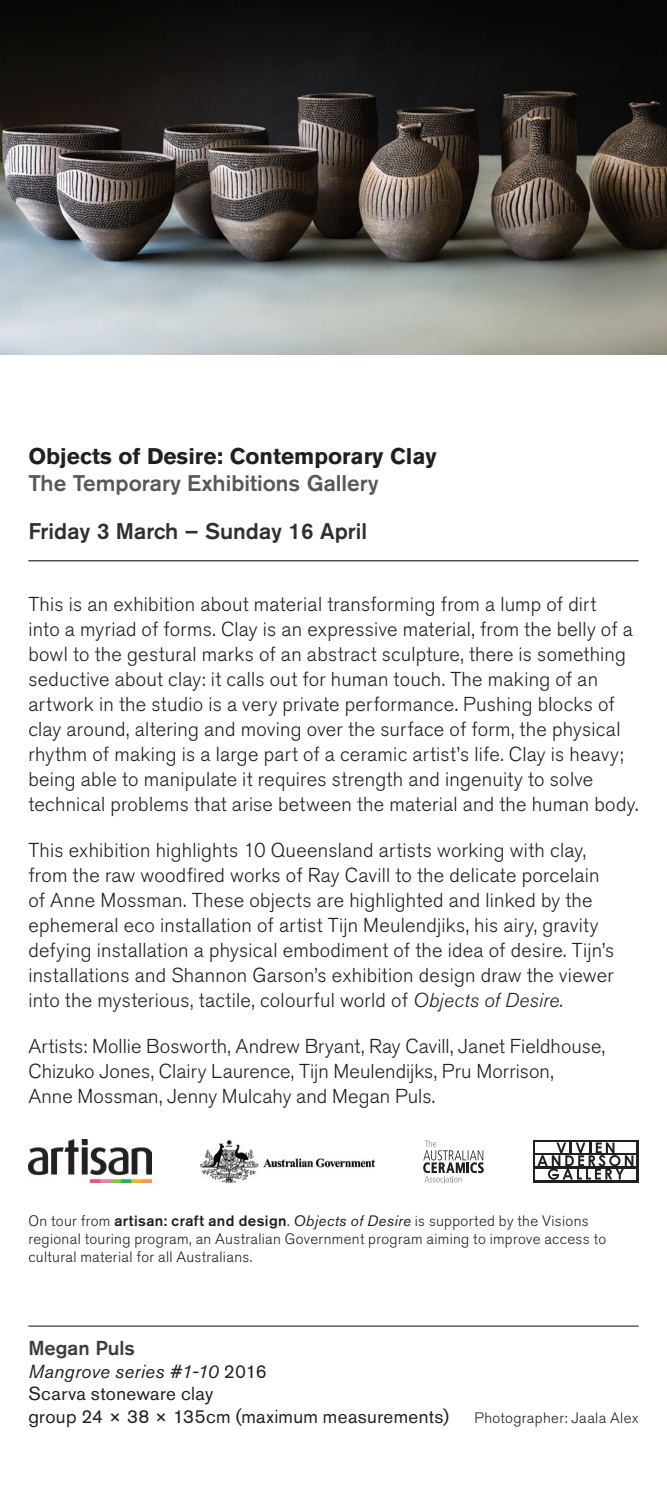
<style>
.page{position:relative;width:667px;height:1489px;background:#fff}
.page>*{position:absolute;margin:0;border:0;box-sizing:border-box;transform-origin:0 0}
.exhibit{font:700 22.5px "Akzidenz Grotesk BQ";color:#231f20}
.gallery{font:500 22.5px "Akzidenz Grotesk BQ";color:#57585a}
.date{font:500 22.5px "Akzidenz Grotesk BQ";color:#312f30}
.body{font:300 20px/25px "Akzidenz Grotesk BQ";letter-spacing:.01em;color:#231f20}
.artist{font:500 20px "Akzidenz Grotesk BQ";color:#3e3e3f}
.details{font:18.75px "Akzidenz Grotesk BQ";letter-spacing:.02em;color:#231f20}
.details-2{font:italic 18.75px "Akzidenz Grotesk BQ";letter-spacing:.015em;color:#231f20}
.acknowledgement{font:300 15px/18px "Akzidenz Grotesk BQ";letter-spacing:.025em;color:#231f20}
.details-3{font:300 15px "Akzidenz Grotesk BQ";letter-spacing:.025em;color:#231f20}
.s1{font-style:italic}
.s2{font-weight:500}
.s3{font-weight:400;font-style:italic}
.s4{font-style:normal}
</style>
<div class="page">
<hr style="left:28px;top:1325px;width:610px;height:1px;background:#3e3e3f">
<svg style="left:423px;top:1140px;width:60px;height:42px"></svg>
<svg style="left:533px;top:1140px;width:105px;height:42px"></svg>
<div style="left:535px;top:1142px;width:100px;height:11px;background:#fff"></div>
<svg style="left:535px;top:1155px;width:100px;height:10px"></svg>
<div style="left:534px;top:1168px;width:101px;height:11px;background:#fff"></div>
<svg style="left:537px;top:1142px;width:96px;height:37px"></svg>
<img style="left:28px;top:1139px;width:123px;height:43px">
<img style="left:200px;top:1139px;width:174px;height:43px">
<hr style="left:28px;top:560px;width:610px;height:1px;background:#312f30">
<img style="left:0;top:0;width:666px;height:354px">
<p class="exhibit" style="left:28px;top:442px;width:409px">Objects of Desire: Contemporary Clay</p>
<p class="gallery" style="left:28px;top:469px;width:351px">The Temporary Exhibitions Gallery</p>
<p class="date" style="left:28px;top:517px;width:340px">Friday 3 March – Sunday 16 April</p>
<p class="body" style="left:28px;top:591px;width:611px">This is an exhibition about material transforming from a lump of dirt<br>into a myriad of forms. Clay is an expressive material, from the belly of a bowl to the gestural marks of an abstract sculpture, there is something seductive about clay: it calls out for human touch. The making of an artwork in the studio is a very private performance. Pushing blocks of clay around, altering and moving over the surface of form, the physical rhythm of making is a large part of a ceramic artist’s life. Clay is heavy; being able to manipulate it requires strength and ingenuity to solve technical problems that arise between the material and the human body.</p>
<p class="body" style="left:28px;top:838px;width:587px">This exhibition highlights 10 Queensland artists working with clay, from the raw woodfired works of Ray Cavill to the delicate porcelain of Anne Mossman. These objects are highlighted and linked by the ephemeral eco installation of artist Tijn Meulendjiks, his airy, gravity defying installation a physical embodiment of the idea of desire. Tijn’s installations and Shannon Garson’s exhibition design draw the viewer into the mysterious, tactile, colourful world of <span class="s1">Objects of Desire</span>.</p>
<p class="body" style="left:28px;top:1034px;width:578px">Artists: Mollie Bosworth, Andrew Bryant, Ray Cavill, Janet Fieldhouse,<br>Chizuko Jones, Clairy Laurence, Tijn Meulendijks, Pru Morrison,<br>Anne Mossman, Jenny Mulcahy and Megan Puls.</p>
<p class="acknowledgement" style="left:28px;top:1211px;width:579px">On tour from <span class="s2">artisan: craft and design</span>. <span class="s3">Objects of Desire</span> is supported by the Visions regional touring program, an Australian Government program aiming to improve access to cultural material for all Australians.</p>
<p class="artist" style="left:28px;top:1335px;width:108px">Megan Puls</p>
<p class="details-2" style="left:28px;top:1359px;width:240px">Mangrove series #1-10 <span class="s4">2016</span></p>
<p class="details" style="left:28px;top:1382px;width:186px">Scarva stoneware clay</p>
<p class="details" style="left:28px;top:1404px;width:422px">group 24 × 38 × 135cm (maximum measurements)</p>
<p class="details-3" style="left:474px;top:1408px;width:165px">Photographer: Jaala Alex</p>
</div>
